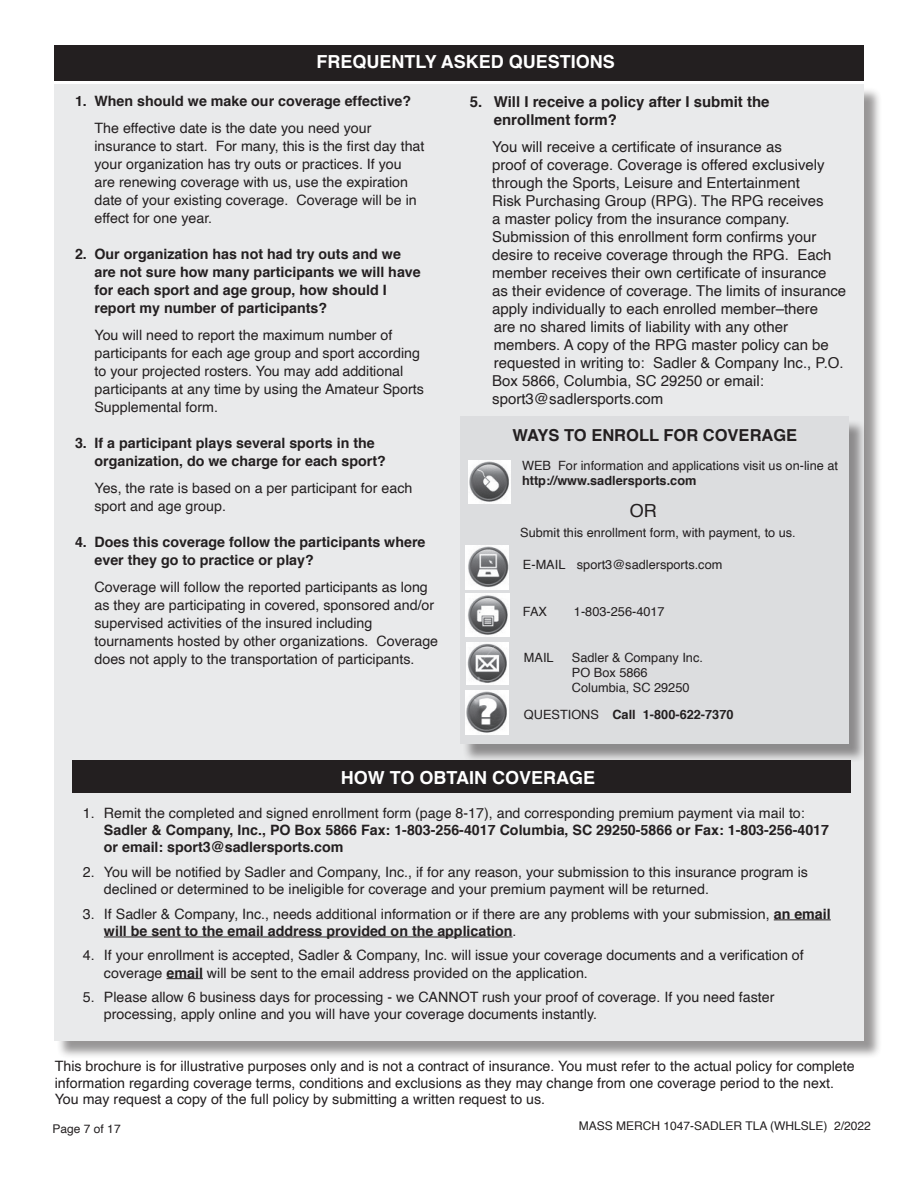
<style>
.page{position:relative;width:918px;height:1188px;background:#fff}
.page>*{position:absolute;margin:0;border:0;box-sizing:border-box;transform-origin:0 0}
.t1{font:700 18px "Helvetica";color:#fff}
.t2{font:18px "Helvetica";color:#231f20}
.t3{font:700 16.5px "Helvetica";color:#231f20}
.t4{font:15px/18px "Helvetica";color:#231f20}
.t5{font:700 15px/18px "Helvetica";color:#231f20}
.t6{font:14.25px/18px "Helvetica";color:#231f20}
.t7{font:700 14.25px/18px "Helvetica";color:#231f20}
.t8{font:12.75px/15.3px "Helvetica";color:#231f20}
.t9{font:700 12.75px "Helvetica";color:#231f20}
.t10{font:12px "Helvetica";color:#231f20}
.s1{font-weight:400}
.s2{font-weight:700}
</style>
<div class="page">
<div style="left:56px;top:86px;width:827px;height:973px;background:#231f20;opacity:.47"></div>
<div style="left:54px;top:84px;width:810px;height:956px;background:#e9eaeb"></div>
<div style="left:54px;top:45px;width:810px;height:36px;background:#231f20"></div>
<div style="left:462px;top:419px;width:405px;height:344px;background:#231f20;opacity:.47"></div>
<div style="left:460px;top:417px;width:388px;height:327px;background:#dcdddf"></div>
<img style="left:465px;top:594px;width:44px;height:43px">
<img style="left:467px;top:642px;width:42px;height:42px">
<img style="left:465px;top:546px;width:44px;height:43px">
<img style="left:465px;top:690px;width:43px;height:44px">
<img style="left:468px;top:460px;width:43px;height:44px">
<div style="left:72px;top:760px;width:778px;height:33px;background:#231f20"></div>
<hr style="left:774px;top:920px;width:57px;height:1px;background:#231f20">
<hr style="left:104px;top:937px;width:409px;height:1px;background:#231f20">
<hr style="left:167px;top:978px;width:36px;height:1px;background:#231f20">
<p class="t1" style="left:317px;top:47px;width:300px">FREQUENTLY ASKED QUESTIONS</p>
<p class="t7" style="left:75px;top:92px;width:338px">1. When should we make our coverage effective?</p>
<p class="t6" style="left:94px;top:120px;width:332px">The effective date is the date you need your insurance to start. For many, this is the first day that your organization has try outs or practices. If you are renewing coverage with us, use the expiration date of your existing coverage. Coverage will be in effect for one year.</p>
<p class="t7" style="left:94px;top:245px;width:328px;text-indent:-19px">2. Our organization has not had try outs and we are not sure how many participants we will have for each sport and age group, how should I report my number of participants?</p>
<p class="t6" style="left:94px;top:327px;width:331px">You will need to report the maximum number of participants for each age group and sport according to your projected rosters. You may add additional participants at any time by using the Amateur Sports Supplemental form.</p>
<p class="t7" style="left:94px;top:434px;width:293px;text-indent:-19px">3. If a participant plays several sports in the organization, do we charge for each sport?</p>
<p class="t6" style="left:94px;top:480px;width:319px">Yes, the rate is based on a per participant for each sport and age group.</p>
<p class="t7" style="left:94px;top:533px;width:333px;text-indent:-19px">4. Does this coverage follow the participants where ever they go to practice or play?</p>
<p class="t6" style="left:94px;top:579px;width:345px">Coverage will follow the reported participants as long as they are participating in covered, sponsored and/or supervised activities of the insured including tournaments hosted by other organizations. Coverage does not apply to the transportation of participants.</p>
<p class="t5" style="left:494px;top:93px;width:277px;text-indent:-24px">5. Will I receive a policy after I submit the enrollment form?</p>
<p class="t4" style="left:492px;top:138px;width:355px">You will receive a certificate of insurance as<br>proof of coverage. Coverage is offered exclusively through the Sports, Leisure and Entertainment<br>Risk Purchasing Group (RPG). The RPG receives<br>a master policy from the insurance company.<br>Submission of this enrollment form confirms your desire to receive coverage through the RPG. Each member receives their own certificate of insurance<br>as their evidence of coverage. The limits of insurance apply individually to each enrolled member–there<br>are no shared limits of liability with any other members. A copy of the RPG master policy can be requested in writing to: Sadler &amp; Company Inc., P.O.<br>Box 5866, Columbia, SC 29250 or email: sport3@sadlersports.com</p>
<p class="t3" style="left:512px;top:422px;width:286px">WAYS TO ENROLL FOR COVERAGE</p>
<p class="t8" style="left:522px;top:458px;width:318px">WEB For information and applications visit us on-line at</p>
<p class="t9" style="left:522px;top:471px;width:176px">http://www.sadlersports.com</p>
<p class="t2" style="left:630px;top:497px;width:28px">OR</p>
<p class="t8" style="left:520px;top:525px;width:277px">Submit this enrollment form, with payment, to us.</p>
<p class="t8" style="left:523px;top:557px;width:201px">E-MAIL sport3@sadlersports.com</p>
<p class="t8" style="left:523px;top:605px;width:26px">FAX</p>
<p class="t8" style="left:574px;top:605px;width:92px">1-803-256-4017</p>
<p class="t8" style="left:524px;top:650px;width:31px">MAIL</p>
<p class="t8" style="left:572px;top:650px;width:133px">Sadler &amp; Company Inc.<br>PO Box 5866<br>Columbia, SC 29250</p>
<p class="t9" style="left:524px;top:705px;width:211px"><span class="s1">QUESTIONS</span> Call 1-800-622-7370</p>
<p class="t1" style="left:341px;top:763px;width:256px">HOW TO OBTAIN COVERAGE</p>
<p class="t6" style="left:83px;top:805px;width:723px">1. Remit the completed and signed enrollment form (page 8-17), and corresponding premium payment via mail to:</p>
<p class="t7" style="left:104px;top:822px;width:727px;line-height:17.1px">Sadler &amp; Company, Inc., PO Box 5866 Fax: 1-803-256-4017 Columbia, SC 29250-5866 or Fax: 1-803-256-4017 or email: sport3@sadlersports.com</p>
<p class="t6" style="left:104px;top:864px;width:706px;line-height:17.1px;text-indent:-21px">2. You will be notified by Sadler and Company, Inc., if for any reason, your submission to this insurance program is declined or determined to be ineligible for coverage and your premium payment will be returned.</p>
<p class="t6" style="left:104px;top:906px;width:728px;line-height:17.1px;text-indent:-21px">3. If Sadler &amp; Company, Inc., needs additional information or if there are any problems with your submission, <span class="s2">an email will be sent to the email address provided on the application</span>.</p>
<p class="t6" style="left:104px;top:947px;width:701px;line-height:17.1px;text-indent:-21px">4. If your enrollment is accepted, Sadler &amp; Company, Inc. will issue your coverage documents and a verification of coverage <span class="s2">email</span> will be sent to the email address provided on the application.</p>
<p class="t6" style="left:104px;top:989px;width:672px;line-height:17.1px;text-indent:-21px">5. Please allow 6 business days for processing - we CANNOT rush your proof of coverage. If you need faster processing, apply online and you will have your coverage documents instantly.</p>
<p class="t6" style="left:55px;top:1058px;width:801px;line-height:16.5px">This brochure is for illustrative purposes only and is not a contract of insurance. You must refer to the actual policy for complete information regarding coverage terms, conditions and exclusions as they may change from one coverage period to the next.<br>You may request a copy of the full policy by submitting a written request to us.</p>
<p class="t10" style="left:53px;top:1119px;width:70px">Page 7 of 17</p>
<p class="t10" style="left:579px;top:1117px;width:293px">MASS MERCH 1047-SADLER TLA (WHLSLE) 2/2022</p>
</div>
